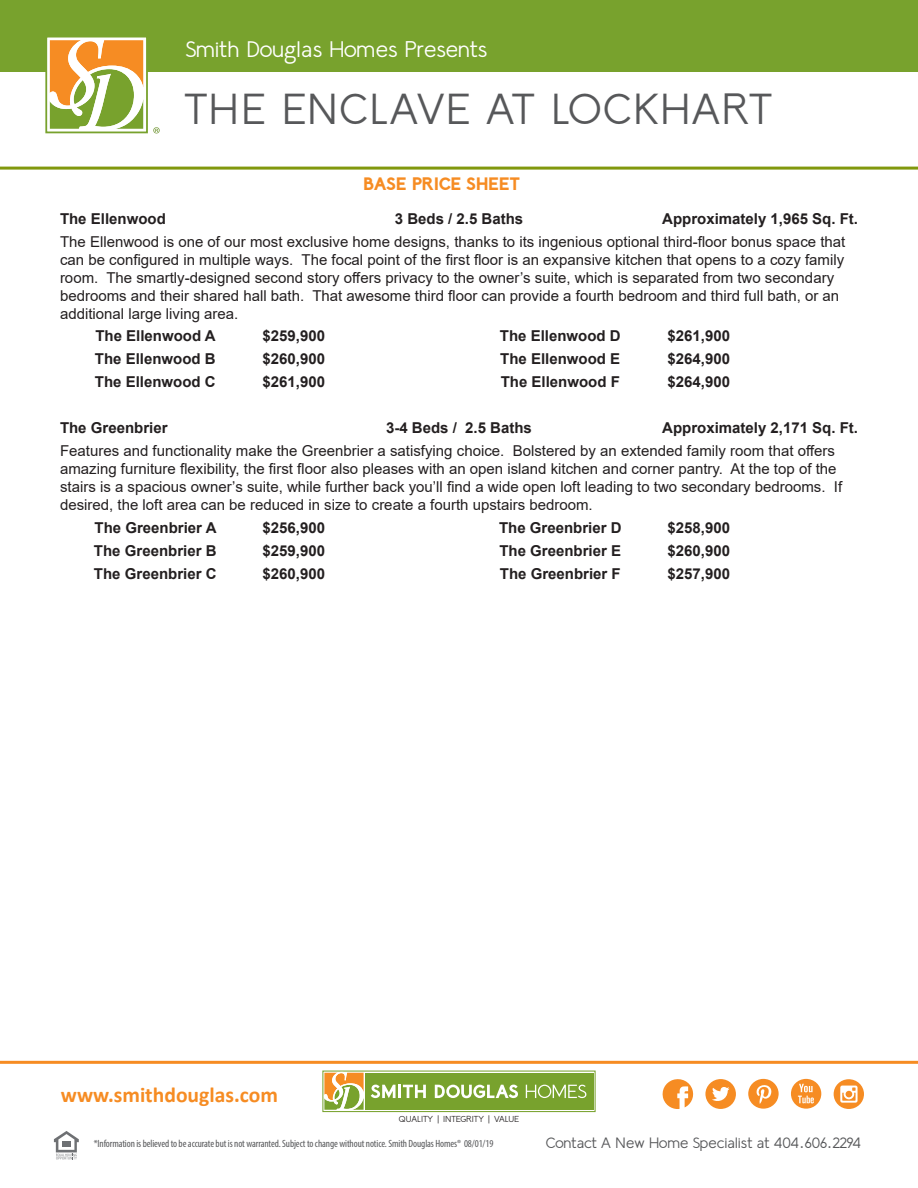
<style>
.page{position:relative;width:918px;height:1188px;background:#fff}
.page>*{position:absolute;margin:0;border:0;box-sizing:border-box;transform-origin:0 0}
.t1{font:43.35px "Lil Grotesk";letter-spacing:.02em;color:#57585a}
.t2{font:22.5px "Lil Grotesk";letter-spacing:-.01em;color:#fff}
.t3{font:700 21.6px "Calibri";color:#f68c23}
.t4{font:700 18px "Lil Grotesk";letter-spacing:-.01em;color:#f68c23}
.t5{font:15px/18px "Arial";color:#231f20}
.t6{font:700 15px "Arial";color:#231f20}
.t7{font:15px "Lil Grotesk";letter-spacing:-.01em;color:#57585a}
.t8{font:condensed 10.5px "Myriad Pro";letter-spacing:-.01em;color:#57585a}
.t9{font:8.7px "Lil Grotesk";color:#231f20}
</style>
<div class="page">
<svg style="left:705px;top:1079px;width:31px;height:30px"></svg>
<svg style="left:662px;top:1079px;width:32px;height:30px"></svg>
<svg style="left:748px;top:1079px;width:31px;height:30px"></svg>
<svg style="left:791px;top:1079px;width:31px;height:30px"></svg>
<svg style="left:834px;top:1079px;width:30px;height:30px"></svg>
<svg style="left:54px;top:1131px;width:25px;height:28px"></svg>
<hr style="left:0;top:1061px;width:918px;height:3px;background:#f68c23">
<div style="left:322px;top:1071px;width:274px;height:41px;border:1px solid #78a22d"></div>
<svg style="left:324px;top:1072px;width:41px;height:39px"></svg>
<div style="left:365px;top:1073px;width:228px;height:37px;background:#78a22d"></div>
<svg style="left:371px;top:1085px;width:55px;height:13px"></svg>
<svg style="left:435px;top:1085px;width:83px;height:13px"></svg>
<svg style="left:526px;top:1085px;width:60px;height:13px"></svg>
<div style="left:0;top:0;width:918px;height:71px;background:#78a22d"></div>
<hr style="left:0;top:167px;width:918px;height:3px;background:#81980d">
<div style="left:45px;top:36px;width:103px;height:97px;border:2px solid #78a22d"></div>
<svg style="left:48px;top:38px;width:96px;height:91px"></svg>
<svg style="left:153px;top:127px;width:7px;height:6px"></svg>
<h2 class="t2" style="left:185px;top:35px;width:303px">Smith Douglas Homes Presents</h2>
<h1 class="t1" style="left:185px;top:82px;width:588px">THE ENCLAVE AT LOCKHART</h1>
<p class="t4" style="left:363px;top:173px;width:158px">BASE PRICE SHEET</p>
<p class="t6" style="left:60px;top:208px;width:107px">The Ellenwood</p>
<p class="t6" style="left:395px;top:208px;width:130px">3 Beds / 2.5 Baths</p>
<p class="t6" style="left:662px;top:208px;width:197px">Approximately 1,965 Sq. Ft.</p>
<p class="t5" style="left:60px;top:232px;width:787px">The Ellenwood is one of our most exclusive home designs, thanks to its ingenious optional third-floor bonus space that can be configured in multiple ways. The focal point of the first floor is an expansive kitchen that opens to a cozy family room. The smartly-designed second story offers privacy to the owner’s suite, which is separated from two secondary bedrooms and their shared hall bath. That awesome third floor can provide a fourth bedroom and third full bath, or an additional large living area.</p>
<p class="t6" style="left:95px;top:326px;width:122px">The Ellenwood A</p>
<p class="t6" style="left:263px;top:326px;width:64px">$259,900</p>
<p class="t6" style="left:500px;top:326px;width:122px">The Ellenwood D</p>
<p class="t6" style="left:668px;top:326px;width:64px">$261,900</p>
<p class="t6" style="left:95px;top:349px;width:122px">The Ellenwood B</p>
<p class="t6" style="left:263px;top:349px;width:64px">$260,900</p>
<p class="t6" style="left:500px;top:349px;width:122px">The Ellenwood E</p>
<p class="t6" style="left:668px;top:349px;width:64px">$264,900</p>
<p class="t6" style="left:95px;top:371px;width:122px">The Ellenwood C</p>
<p class="t6" style="left:263px;top:371px;width:64px">$261,900</p>
<p class="t6" style="left:501px;top:371px;width:121px">The Ellenwood F</p>
<p class="t6" style="left:668px;top:371px;width:64px">$264,900</p>
<p class="t6" style="left:60px;top:417px;width:109px">The Greenbrier</p>
<p class="t6" style="left:386px;top:417px;width:147px">3-4 Beds / 2.5 Baths</p>
<p class="t6" style="left:662px;top:417px;width:197px">Approximately 2,171 Sq. Ft.</p>
<p class="t5" style="left:60px;top:442px;width:784px">Features and functionality make the Greenbrier a satisfying choice. Bolstered by an extended family room that offers amazing furniture flexibility, the first floor also pleases with an open island kitchen and corner pantry. At the top of the stairs is a spacious owner’s suite, while further back you’ll find a wide open loft leading to two secondary bedrooms. If desired, the loft area can be reduced in size to create a fourth upstairs bedroom.</p>
<p class="t6" style="left:95px;top:517px;width:123px">The Greenbrier A</p>
<p class="t6" style="left:263px;top:517px;width:64px">$256,900</p>
<p class="t6" style="left:499px;top:517px;width:124px">The Greenbrier D</p>
<p class="t6" style="left:668px;top:517px;width:64px">$258,900</p>
<p class="t6" style="left:94px;top:540px;width:124px">The Greenbrier B</p>
<p class="t6" style="left:263px;top:540px;width:64px">$259,900</p>
<p class="t6" style="left:499px;top:540px;width:123px">The Greenbrier E</p>
<p class="t6" style="left:668px;top:540px;width:64px">$260,900</p>
<p class="t6" style="left:94px;top:563px;width:124px">The Greenbrier C</p>
<p class="t6" style="left:263px;top:563px;width:64px">$260,900</p>
<p class="t6" style="left:500px;top:563px;width:122px">The Greenbrier F</p>
<p class="t6" style="left:668px;top:563px;width:64px">$257,900</p>
<h3 class="t3" style="left:61px;top:1081px;width:219px">www.smithdouglas.com</h3>
<p class="t8" style="left:94px;top:1137px;width:401px">*Information is believed to be accurate but is not warranted. Subject to change without notice. Smith Douglas Homes® 08/01/19</p>
<p class="t7" style="left:546px;top:1134px;width:317px">Contact A New Home Specialist at 404.606.2294</p>
<p class="t9" style="left:399px;top:1113px;width:122px">QUALITY | INTEGRITY | VALUE</p>
</div>
